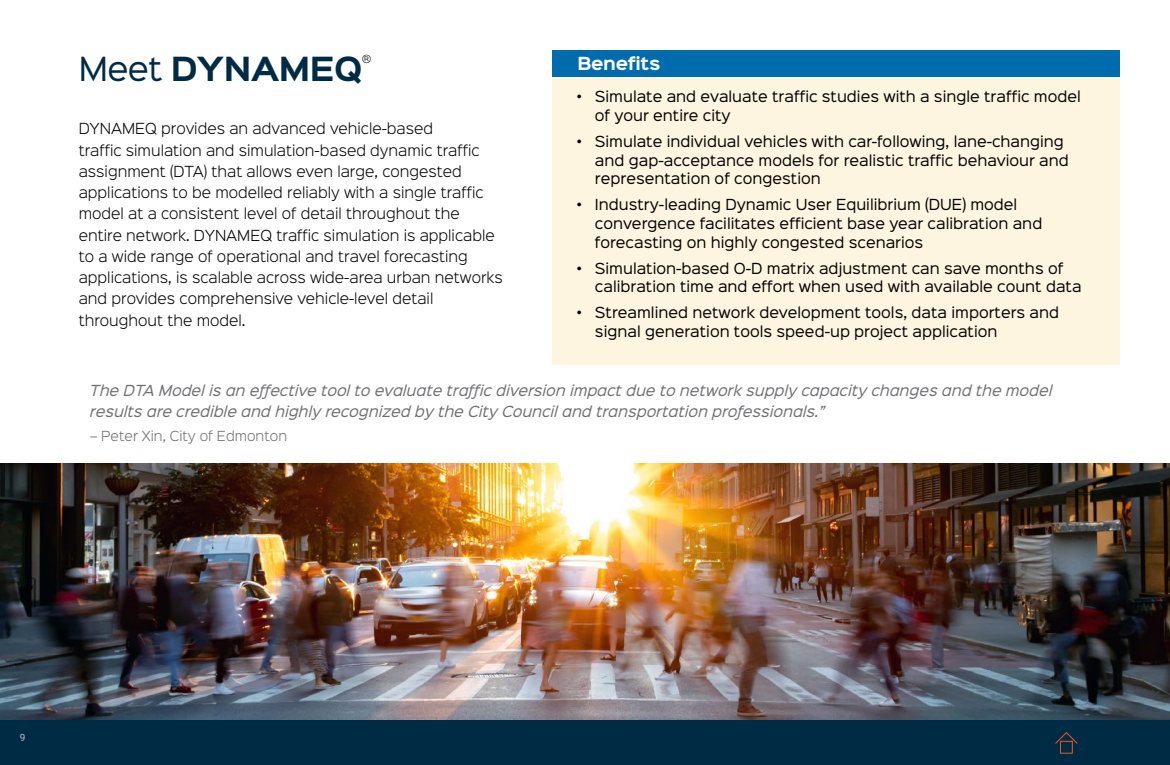
<style>
.page{position:relative;width:1170px;height:765px;background:#fff}
.page>*{position:absolute;margin:0;border:0;box-sizing:border-box;transform-origin:0 0}
.t1{font:700 30px "Sinkin Sans 700";letter-spacing:-.02em;color:#002b44}
.t2{font:700 16.25px "Sinkin Sans 700";letter-spacing:-.02em;color:#fff}
.t3{font:13.75px/18.8px "Sinkin Sans 400";color:#000}
.t4{font:300 13.75px/21.2px "Sinkin Sans 300";color:#000}
.t5{font:italic 13.75px/21.2px "Sinkin Sans 400";color:#6d6e71}
.t6{font:300 12.5px "Sinkin Sans 300";color:#6d6e71}
.t7{font:300 10.25px "Sinkin Sans 300";color:#000}
.t8{font:10px "Roboto";color:#bcbec0}
.s1{font-family:"Sinkin Sans 400";font-weight:400}
</style>
<div class="page">
<div style="left:0;top:720px;width:1170px;height:45px;background:#002b44"></div>
<div style="left:1060px;top:741px;width:13px;height:13px;border:1px solid #f05622"></div>
<svg style="left:1055px;top:732px;width:23px;height:13px"></svg>
<img style="left:0;top:463px;width:1170px;height:257px">
<div style="left:552px;top:51px;width:568px;height:314px;background:#fdf5e0"></div>
<div style="left:552px;top:50px;width:568px;height:27px;background:#006cad"></div>
<h1 class="t1" style="left:79px;top:53px;width:285px"><span class="s1">Meet</span> DYNAMEQ</h1>
<p class="t7" style="left:362px;top:51px;width:11px">®</p>
<p class="t2" style="left:577px;top:55px;width:85px">Benefits</p>
<p class="t3" style="left:595px;top:86px;width:487px;text-indent:-18px">• Simulate and evaluate traffic studies with a single traffic model of your entire city</p>
<p class="t3" style="left:595px;top:131px;width:475px;text-indent:-18px">• Simulate individual vehicles with car-following, lane-changing and gap-acceptance models for realistic traffic behaviour and representation of congestion</p>
<p class="t3" style="left:595px;top:194px;width:449px;text-indent:-18px">• Industry-leading Dynamic User Equilibrium (DUE) model convergence facilitates efficient base year calibration and forecasting on highly congested scenarios</p>
<p class="t3" style="left:595px;top:258px;width:488px;text-indent:-18px">• Simulation-based O-D matrix adjustment can save months of calibration time and effort when used with available count data</p>
<p class="t3" style="left:595px;top:302px;width:466px;text-indent:-18px">• Streamlined network development tools, data importers and signal generation tools speed-up project application</p>
<p class="t4" style="left:79px;top:117px;width:426px">DYNAMEQ provides an advanced vehicle-based<br>traffic simulation and simulation-based dynamic traffic assignment (DTA) that allows even large, congested applications to be modelled reliably with a single traffic model at a consistent level of detail throughout the entire network. DYNAMEQ traffic simulation is applicable to a wide range of operational and travel forecasting applications, is scalable across wide-area urban networks and provides comprehensive vehicle-level detail throughout the model.</p>
<p class="t5" style="left:90px;top:378px;width:964px">The DTA Model is an effective tool to evaluate traffic diversion impact due to network supply capacity changes and the model results are credible and highly recognized by the City Council and transportation professionals.”</p>
<p class="t6" style="left:90px;top:426px;width:199px">– Peter Xin, City of Edmonton</p>
<p class="t8" style="left:20px;top:730px;width:7px">9</p>
</div>
